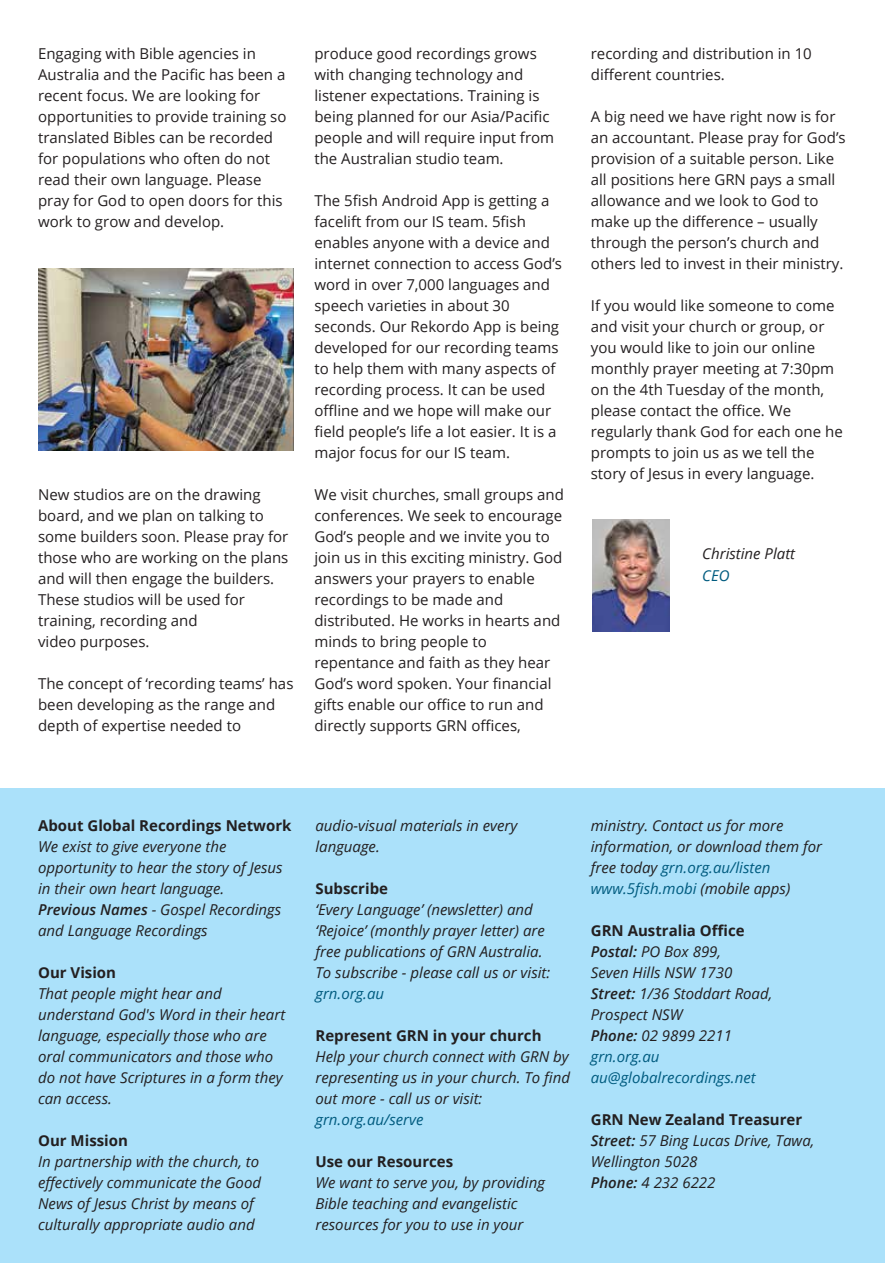
<style>
.page{position:relative;width:885px;height:1263px;background:#fff}
.page>*{position:absolute;margin:0;border:0;box-sizing:border-box;transform-origin:0 0}
.t1{font:15px/21px "Open Sans";color:#231f20}
.t2{font:italic 15px/21px "Open Sans";color:#231f20}
.t3{font:700 15px "Open Sans";color:#231f20}
.t4{font:italic 15px "Open Sans";color:#005b7f}
.s1{font-weight:600}
.s2{color:#005b7f}
.s3{font-weight:700;font-style:normal}
</style>
<div class="page">
<div style="left:0;top:788px;width:884px;height:475px;background:#abe1fa"></div>
<img style="left:592px;top:519px;width:77px;height:113px">
<img style="left:39px;top:269px;width:255px;height:181px">
<p class="t1" style="left:38px;top:43px;width:250px">Engaging with Bible agencies in<br>Australia and the Pacific has been a recent focus. We are looking for opportunities to provide training so translated Bibles can be recorded for populations who often do not read their own language. Please pray for God to open doors for this work to grow and develop.</p>
<p class="t1" style="left:38px;top:484px;width:252px">New studios are on the drawing board, and we plan on talking to some builders soon. Please pray for those who are working on the plans and will then engage the builders.<br>These studios will be used for training, recording and<br>video purposes.</p>
<p class="t1" style="left:38px;top:673px;width:257px">The concept of ‘recording teams’ has been developing as the range and depth of expertise needed to</p>
<p class="t1" style="left:314px;top:43px;width:241px">produce good recordings grows with changing technology and listener expectations. Training is being planned for our Asia/Pacific people and will require input from the Australian studio team.</p>
<p class="t1" style="left:314px;top:190px;width:249px">The 5fish Android App is getting a facelift from our IS team. 5fish enables anyone with a device and internet connection to access God’s word in over 7,000 languages and speech varieties in about 30 seconds. Our Rekordo App is being developed for our recording teams to help them with many aspects of recording process. It can be used offline and we hope will make our field people’s life a lot easier. It is a major focus for our IS team.</p>
<p class="t1" style="left:314px;top:484px;width:251px">We visit churches, small groups and conferences. We seek to encourage<br>God’s people and we invite you to join us in this exciting ministry. God answers your prayers to enable recordings to be made and distributed. He works in hearts and minds to bring people to repentance and faith as they hear<br>God’s word spoken. Your financial gifts enable our office to run and directly supports GRN offices,</p>
<p class="t1" style="left:590px;top:43px;width:222px">recording and distribution in 10 different countries.</p>
<p class="t1" style="left:590px;top:106px;width:256px">A big need we have right now is for an accountant. Please pray for God’s provision of a suitable person. Like all positions here GRN pays a small allowance and we look to God to make up the difference – usually through the person’s church and others led to invest in their ministry.</p>
<p class="t1" style="left:590px;top:295px;width:253px">If you would like someone to come and visit your church or group, or you would like to join our online monthly prayer meeting at 7:30pm on the 4th Tuesday of the month, please contact the office. We regularly thank God for each one he prompts to join us as we tell the story of Jesus in every language.</p>
<p class="t2" style="left:702px;top:543px;width:94px">Christine Platt</p>
<p class="t4" style="left:702px;top:565px;width:29px">CEO</p>
<p class="t3" style="left:38px;top:815px;width:255px">About Global Recordings Network</p>
<p class="t2" style="left:38px;top:836px;width:246px">We exist to give everyone the opportunity to hear the story of Jesus in their own heart language.<br><span class="s1">Previous Names</span> - Gospel Recordings and Language Recordings</p>
<p class="t3" style="left:38px;top:962px;width:80px">Our Vision</p>
<p class="t2" style="left:38px;top:983px;width:249px">That people might hear and understand God's Word in their heart language, especially those who are oral communicators and those who do not have Scriptures in a form they can access.</p>
<p class="t3" style="left:38px;top:1130px;width:91px">Our Mission</p>
<p class="t2" style="left:38px;top:1151px;width:224px">In partnership with the church, to effectively communicate the Good News of Jesus Christ by means of culturally appropriate audio and</p>
<p class="t2" style="left:315px;top:815px;width:203px">audio-visual materials in every language.</p>
<p class="t3" style="left:315px;top:878px;width:74px">Subscribe</p>
<p class="t2" style="left:315px;top:899px;width:236px">‘Every Language’ (newsletter) and ‘Rejoice’ (monthly prayer letter) are free publications of GRN Australia.<br>To subscribe - please call us or visit:</p>
<p class="t4" style="left:315px;top:983px;width:70px">grn.org.au</p>
<p class="t3" style="left:315px;top:1025px;width:227px">Represent GRN in your church</p>
<p class="t2" style="left:315px;top:1046px;width:256px;text-align:justify">Help your church connect with GRN by representing us in your church. To find out more - call us or visit:</p>
<p class="t4" style="left:315px;top:1109px;width:110px">grn.org.au/serve</p>
<p class="t3" style="left:315px;top:1151px;width:139px">Use our Resources</p>
<p class="t2" style="left:315px;top:1172px;width:231px">We want to serve you, by providing<br>Bible teaching and evangelistic resources for you to use in your</p>
<p class="t2" style="left:590px;top:815px;width:233px">ministry. Contact us for more information, or download them for free today <span class="s2">grn.org.au/listen www.5fish.mobi</span> (mobile apps)</p>
<p class="t2" style="left:590px;top:920px;width:183px"><span class="s3">GRN Australia Office<br></span><span class="s1">Postal:</span> PO Box 899,<br>Seven Hills NSW 1730<br><span class="s1">Street:</span> 1/36 Stoddart Road,<br>Prospect NSW<br><span class="s1">Phone:</span> 02 9899 2211 <span class="s2">grn.org.au au@globalrecordings.net</span></p>
<p class="t2" style="left:590px;top:1109px;width:225px"><span class="s3">GRN New Zealand Treasurer<br></span><span class="s1">Street:</span> 57 Bing Lucas Drive, Tawa,<br>Wellington 5028<br><span class="s1">Phone:</span> 4 232 6222</p>
</div>
